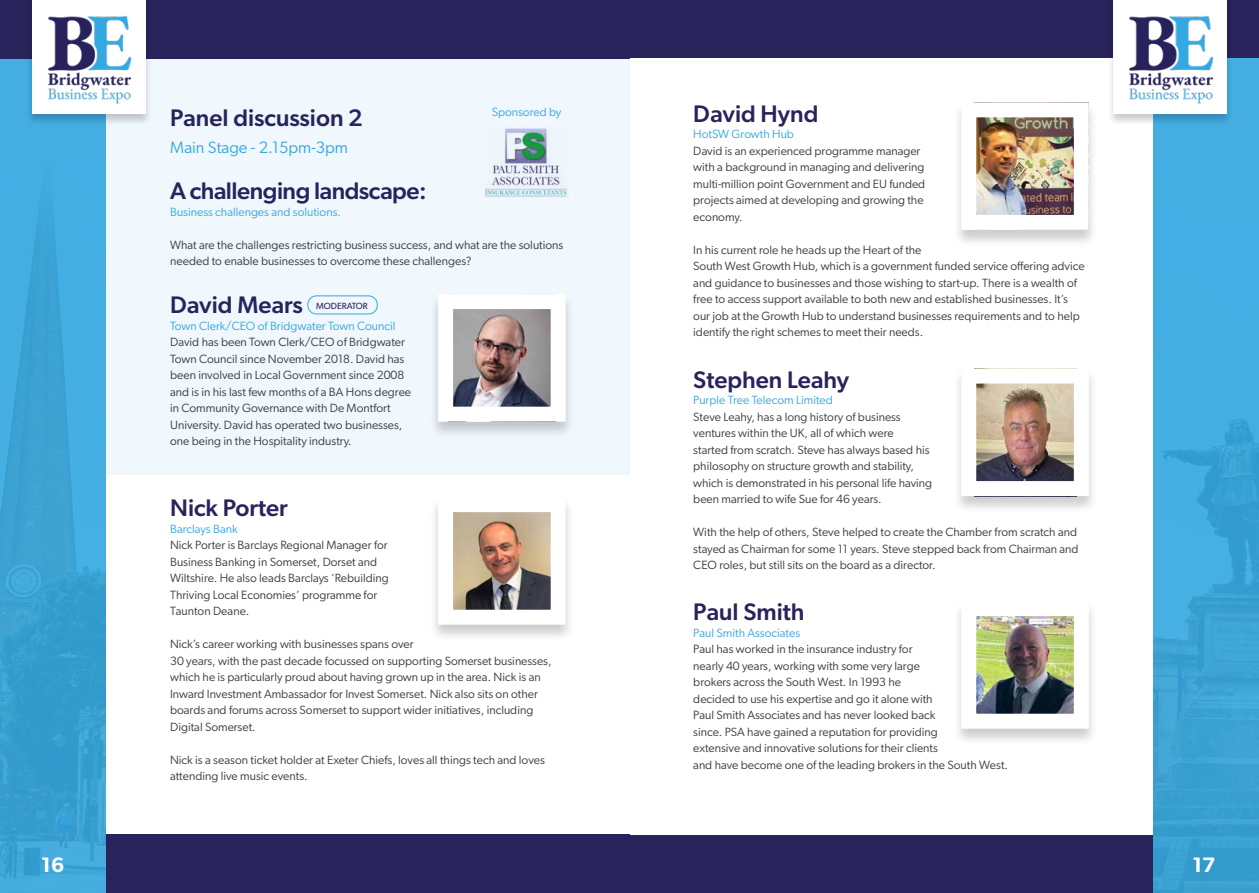
<style>
.page{position:relative;width:1259px;height:893px;background:#fff}
.page>*{position:absolute;margin:0;border:0;box-sizing:border-box;transform-origin:0 0}
.t1{font:500 24px "Gibson";color:#29235c}
.t2{font:500 24px "Gibson";letter-spacing:-.02em;color:#29235c}
.t3{font:600 21px "Gibson";color:#fff}
.t4{font:16.5px "Gibson";color:#36a9e1}
.t5{font:12px/16.5px "Gibson";color:#3c3c3b}
.t6{font:12px "Gibson";color:#36a9e1}
.t7{font:9px "Gibson";color:#29235c}
</style>
<div class="page">
<div style="left:629px;top:835px;width:630px;height:58px;background:#29235c"></div>
<img style="left:1153px;top:58px;width:106px;height:835px">
<div style="left:629px;top:0;width:630px;height:58px;background:#29235c"></div>
<div style="left:1107px;top:0;width:126px;height:125px;background:#000;opacity:.2"></div>
<div style="left:1113px;top:0;width:114px;height:114px;background:#fff"></div>
<img style="left:1129px;top:15px;width:85px;height:89px">
<div style="left:0;top:0;width:629px;height:475px;background:#f0f7fd"></div>
<div style="left:0;top:835px;width:629px;height:58px;background:#29235c"></div>
<img style="left:0;top:58px;width:106px;height:835px">
<div style="left:0;top:0;width:629px;height:58px;background:#29235c"></div>
<div style="left:26px;top:0;width:125px;height:125px;background:#000;opacity:.2"></div>
<div style="left:32px;top:0;width:113px;height:114px;background:#fff"></div>
<img style="left:48px;top:15px;width:84px;height:89px">
<div style="left:429px;top:497px;width:146px;height:145px;background:#000;opacity:.2"></div>
<img style="left:454px;top:513px;width:96px;height:96px">
<div style="left:952px;top:102px;width:146px;height:146px;background:#000;opacity:.2"></div>
<img style="left:977px;top:118px;width:96px;height:96px">
<div style="left:952px;top:601px;width:146px;height:145px;background:#000;opacity:.2"></div>
<img style="left:977px;top:617px;width:96px;height:96px">
<div style="left:952px;top:368px;width:146px;height:146px;background:#000;opacity:.2"></div>
<img style="left:977px;top:384px;width:96px;height:96px">
<div style="left:307px;top:295px;width:71px;height:19px;border:1px solid #36a9e1;border-radius:9px"></div>
<div style="left:429px;top:294px;width:146px;height:145px;background:#000;opacity:.2"></div>
<img style="left:454px;top:310px;width:96px;height:96px">
<div style="left:438px;top:294px;width:128px;height:128px;border:15px solid #fff"></div>
<img style="left:484px;top:126px;width:85px;height:71px">
<p class="t6" style="left:492px;top:105px;width:71px">Sponsored by</p>
<h1 class="t1" style="left:170px;top:103px;width:194px">Panel discussion 2</h1>
<h3 class="t4" style="left:170px;top:137px;width:179px">Main Stage - 2.15pm-3pm</h3>
<h1 class="t2" style="left:170px;top:176px;width:258px">A challenging landscape:</h1>
<p class="t6" style="left:170px;top:204px;width:172px">Business challenges and solutions.</p>
<p class="t5" style="left:170px;top:236px;width:395px">What are the challenges restricting business success, and what are the solutions needed to enable businesses to overcome these challenges?</p>
<h1 class="t1" style="left:170px;top:291px;width:134px">David Mears</h1>
<p class="t7" style="left:316px;top:300px;width:53px">MODERATOR</p>
<p class="t6" style="left:170px;top:318px;width:227px">Town Clerk/CEO of Bridgwater Town Council</p>
<p class="t5" style="left:170px;top:334px;width:242px">David has been Town Clerk/CEO of Bridgwater Town Council since November 2018. David has been involved in Local Government since 2008 and is in his last few months of a BA Hons degree in Community Governance with De Montfort University. David has operated two businesses, one being in the Hospitality industry.</p>
<h1 class="t1" style="left:170px;top:494px;width:119px">Nick Porter</h1>
<p class="t6" style="left:170px;top:521px;width:69px">Barclays Bank</p>
<p class="t5" style="left:170px;top:537px;width:220px">Nick Porter is Barclays Regional Manager for Business Banking in Somerset, Dorset and Wiltshire. He also leads Barclays ‘Rebuilding Thriving Local Economies’ programme for Taunton Deane.</p>
<p class="t5" style="left:170px;top:636px;width:383px">Nick’s career working with businesses spans over<br>30 years, with the past decade focussed on supporting Somerset businesses, which he is particularly proud about having grown up in the area. Nick is an Inward Investment Ambassador for Invest Somerset. Nick also sits on other boards and forums across Somerset to support wider initiatives, including Digital Somerset.</p>
<p class="t5" style="left:170px;top:751px;width:376px">Nick is a season ticket holder at Exeter Chiefs, loves all things tech and loves attending live music events.</p>
<h1 class="t1" style="left:693px;top:99px;width:127px">David Hynd</h1>
<p class="t6" style="left:693px;top:127px;width:102px">HotSW Growth Hub</p>
<p class="t5" style="left:693px;top:142px;width:233px">David is an experienced programme manager with a background in managing and delivering multi-million point Government and EU funded projects aimed at developing and growing the economy.</p>
<p class="t5" style="left:693px;top:241px;width:393px">In his current role he heads up the Heart of the<br>South West Growth Hub, which is a government funded service offering advice and guidance to businesses and those wishing to start-up. There is a wealth of free to access support available to both new and established businesses. It’s our job at the Growth Hub to understand businesses requirements and to help identify the right schemes to meet their needs.</p>
<h1 class="t1" style="left:693px;top:365px;width:157px">Stephen Leahy</h1>
<p class="t6" style="left:693px;top:393px;width:141px">Purple Tree Telecom Limited</p>
<p class="t5" style="left:693px;top:408px;width:240px">Steve Leahy, has a long history of business ventures within the UK, all of which were<br>started from scratch. Steve has always based his philosophy on structure growth and stability, which is demonstrated in his personal life having been married to wife Sue for 46 years.</p>
<p class="t5" style="left:693px;top:524px;width:387px;text-align:justify">With the help of others, Steve helped to create the Chamber from scratch and stayed as Chairman for some 11 years. Steve stepped back from Chairman and CEO roles, but still sits on the board as a director.</p>
<h1 class="t1" style="left:693px;top:598px;width:113px">Paul Smith</h1>
<p class="t6" style="left:693px;top:625px;width:108px">Paul Smith Associates</p>
<p class="t5" style="left:693px;top:641px;width:316px">Paul has worked in the insurance industry for<br>nearly 40 years, working with some very large<br>brokers across the South West. In 1993 he<br>decided to use his expertise and go it alone with<br>Paul Smith Associates and has never looked back<br>since. PSA have gained a reputation for providing<br>extensive and innovative solutions for their clients<br>and have become one of the leading brokers in the South West.</p>
<h2 class="t3" style="left:41px;top:852px;width:24px">16</h2>
<h2 class="t3" style="left:1192px;top:852px;width:24px">17</h2>
</div>
